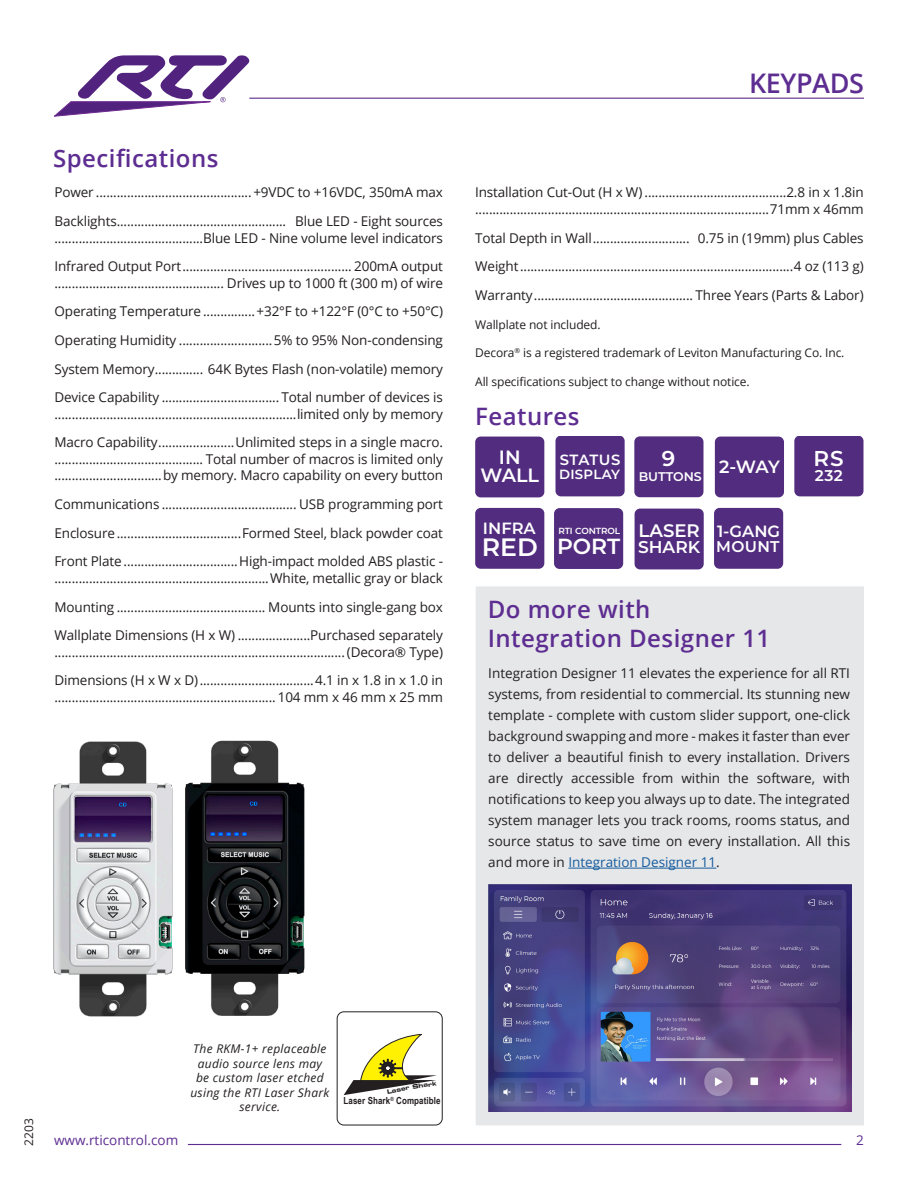
<style>
.page{position:relative;width:918px;height:1188px;background:#fff}
.page>*{position:absolute;margin:0;border:0;box-sizing:border-box;transform-origin:0 0}
.t1{font:600 27px "Open Sans";letter-spacing:-.015em;color:#5d2d91}
.t2{font:600 25.2px "Montserrat";color:#fff}
.t3{font:600 24px/28.8px "Open Sans";letter-spacing:.02em;color:#5d2d91}
.t4{font:600 21.9px "Montserrat";color:#fff}
.t5{font:600 21.45px "Montserrat";color:#fff}
.t6{font:600 19.2px/17.7px "Montserrat";color:#fff;text-align:center}
.t7{font:600 18.15px "Montserrat";color:#fff}
.t8{font:600 16.95px "Montserrat";color:#fff}
.t9{font:600 16.35px "Montserrat";color:#fff}
.t10{font:600 15.6px "Montserrat";letter-spacing:.02em;color:#fff}
.t11{font:600 14.85px "Montserrat";letter-spacing:.025em;color:#fff}
.t12{font:13.5px/16.5px "Open Sans";letter-spacing:-.01em;color:#231f20}
.t13{font:13.5px "Open Sans";color:#5d2d91}
.t14{font:600 13.35px "Montserrat";letter-spacing:.02em;color:#fff}
.t15{font:600 12.6px "Montserrat";color:#fff}
.t16{font:12px "Open Sans";letter-spacing:-.01em;color:#231f20}
.t17{font:italic 12px/14.4px "Open Sans";letter-spacing:.025em;color:#231f20;text-align:center}
.t18{font:700 9.75px "Arial Narrow";letter-spacing:.01em;color:#231f20}
.t19{font:600 8.85px "Montserrat";letter-spacing:-.01em;color:#fff}
.t20{font:6px "Eurostile Bold Extended Two";color:#231f20}
.s1{color:#175d9e}
</style>
<div class="page">
<svg style="left:54px;top:55px;width:195px;height:61px"></svg>
<hr style="left:249px;top:98px;width:615px;height:1px;background:#5d2d91">
<hr style="left:188px;top:1144px;width:653px;height:1px;background:#5d2d91">
<div style="left:794px;top:436px;width:70px;height:60px;background:#522c7f;border-radius:6px"></div>
<div style="left:555px;top:436px;width:70px;height:60px;background:#522c7f;border-radius:6px"></div>
<div style="left:475px;top:437px;width:69px;height:60px;background:#522c7f;border-radius:6px"></div>
<div style="left:634px;top:436px;width:69px;height:61px;background:#522c7f;border-radius:6px"></div>
<div style="left:715px;top:437px;width:69px;height:60px;background:#522c7f;border-radius:6px"></div>
<div style="left:475px;top:508px;width:69px;height:61px;background:#522c7f;border-radius:6px"></div>
<div style="left:714px;top:508px;width:69px;height:61px;background:#522c7f;border-radius:6px"></div>
<div style="left:554px;top:508px;width:69px;height:61px;background:#522c7f;border-radius:6px"></div>
<div style="left:635px;top:509px;width:69px;height:60px;background:#522c7f;border-radius:6px"></div>
<div style="left:476px;top:586px;width:388px;height:539px;background:#e6e7e9"></div>
<hr style="left:568px;top:868px;width:148px;height:1px;background:#175d9e">
<img style="left:488px;top:885px;width:364px;height:227px">
<svg style="left:344px;top:1034px;width:93px;height:61px"></svg>
<div style="left:337px;top:1011px;width:106px;height:114px;border:1px solid #231f20;border-radius:7px"></div>
<img style="left:53px;top:740px;width:252px;height:277px">
<p class="t3" style="left:53px;top:143px;width:167px">Specifications</p>
<p class="t12" style="left:54px;top:184px;width:390px">Power .............................................+9VDC to +16VDC, 350mA max</p>
<p class="t12" style="left:54px;top:213px;width:390px">Backlights................................................. Blue LED - Eight sources ...........................................Blue LED - Nine volume level indicators</p>
<p class="t12" style="left:54px;top:258px;width:390px">Infrared Output Port................................................. 200mA output ................................................. Drives up to 1000 ft (300 m) of wire</p>
<p class="t12" style="left:54px;top:303px;width:390px">Operating Temperature ...............+32°F to +122°F (0°C to +50°C)</p>
<p class="t12" style="left:54px;top:332px;width:390px">Operating Humidity ...........................5% to 95% Non-condensing</p>
<p class="t12" style="left:54px;top:360px;width:390px">System Memory.............. 64K Bytes Flash (non-volatile) memory</p>
<p class="t12" style="left:54px;top:389px;width:390px">Device Capability .................................. Total number of devices is ......................................................................limited only by memory</p>
<p class="t12" style="left:54px;top:434px;width:390px;text-align:justify">Macro Capability......................Unlimited steps in a single macro. ........................................... Total number of macros is limited only ...............................by memory. Macro capability on every button</p>
<p class="t12" style="left:54px;top:496px;width:390px">Communications ....................................... USB programming port</p>
<p class="t12" style="left:54px;top:524px;width:390px">Enclosure....................................Formed Steel, black powder coat</p>
<p class="t12" style="left:54px;top:553px;width:390px">Front Plate .................................High-impact molded ABS plastic - ..............................................................White, metallic gray or black</p>
<p class="t12" style="left:54px;top:598px;width:390px">Mounting ........................................... Mounts into single-gang box</p>
<p class="t12" style="left:54px;top:627px;width:390px">Wallplate Dimensions (H x W) .....................Purchased separately ....................................................................................(Decora® Type)</p>
<p class="t12" style="left:54px;top:672px;width:390px">Dimensions (H x W x D).................................4.1 in x 1.8 in x 1.0 in ................................................................ 104 mm x 46 mm x 25 mm</p>
<h1 class="t1" style="left:749px;top:64px;width:116px">KEYPADS</h1>
<p class="t12" style="left:475px;top:184px;width:390px">Installation Cut-Out (H x W) .........................................2.8 in x 1.8in .....................................................................................71mm x 46mm</p>
<p class="t12" style="left:475px;top:229px;width:390px">Total Depth in Wall............................ 0.75 in (19mm) plus Cables</p>
<p class="t12" style="left:475px;top:258px;width:390px">Weight...............................................................................4 oz (113 g)</p>
<p class="t12" style="left:475px;top:286px;width:390px">Warranty.............................................. Three Years (Parts &amp; Labor)</p>
<p class="t16" style="left:475px;top:316px;width:127px">Wallplate not included.</p>
<p class="t16" style="left:475px;top:345px;width:371px">Decora<sup>®</sup> is a registered trademark of Leviton Manufacturing Co. Inc.</p>
<p class="t16" style="left:475px;top:373px;width:276px">All specifications subject to change without notice.</p>
<p class="t3" style="left:475px;top:401px;width:106px">Features</p>
<p class="t6" style="left:480px;top:447px;width:60px">IN<br>WALL</p>
<p class="t5" style="left:662px;top:443px;width:15px">9</p>
<p class="t11" style="left:560px;top:450px;width:62px">STATUS</p>
<p class="t14" style="left:559px;top:465px;width:62px">DISPLAY</p>
<p class="t15" style="left:639px;top:467px;width:143px">BUTTONS <sup>2-WAY</sup></p>
<p class="t9" style="left:483px;top:517px;width:54px">INFRA</p>
<p class="t2" style="left:482px;top:529px;width:58px">RED</p>
<p class="t19" style="left:558px;top:524px;width:63px">RTI CONTROL</p>
<p class="t4" style="left:557px;top:531px;width:65px">PORT</p>
<p class="t7" style="left:638px;top:518px;width:63px">LASER</p>
<p class="t8" style="left:638px;top:535px;width:64px">SHARK</p>
<p class="t9" style="left:717px;top:520px;width:65px">1-GANG</p>
<p class="t10" style="left:716px;top:536px;width:65px">MOUNT</p>
<p class="t5" style="left:814px;top:443px;width:31px">RS</p>
<p class="t10" style="left:815px;top:465px;width:30px">232</p>
<p class="t3" style="left:488px;top:595px;width:284px">Do more with<br>Integration Designer 11</p>
<p class="t12" style="left:488px;top:662px;width:363px;line-height:21px;text-align:justify">Integration Designer 11 elevates the experience for all RTI systems, from residential to commercial. Its stunning new template - complete with custom slider support, one-click background swapping and more - makes it faster than ever to deliver a beautiful finish to every installation. Drivers are directly accessible from within the software, with notifications to keep you always up to date. The integrated system manager lets you track rooms, rooms status, and source status to save time on every installation. All this and more in <span class="s1">Integration Designer 11</span>.</p>
<p class="t16" style="left:20px;top:1146px;width:29px;rotate:-90deg">2203</p>
<p class="t17" style="left:190px;top:1042px;width:141px">The RKM-1+ replaceable audio source lens may be custom laser etched using the RTI Laser Shark service.</p>
<p class="t20" style="left:386px;top:1087px;width:52px;rotate:-10deg">Laser Shark</p>
<p class="t18" style="left:344px;top:1094px;width:99px">Laser Shark<sup>®</sup> Compatible</p>
<p class="t13" style="left:54px;top:1130px;width:126px">www.rticontrol.com</p>
<p class="t13" style="left:856px;top:1130px;width:9px">2</p>
</div>
